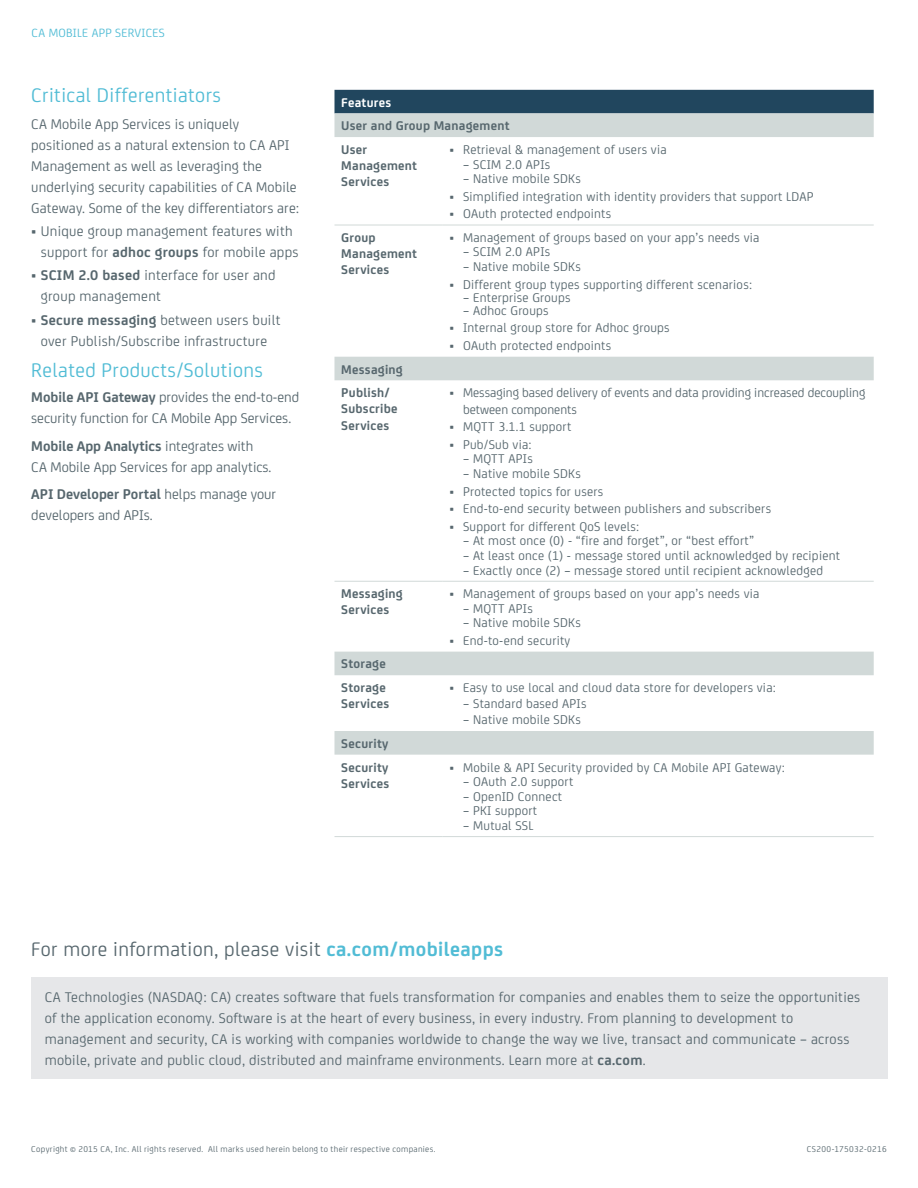
<style>
.page{position:relative;width:918px;height:1188px;background:#fff}
.page>*{position:absolute;margin:0;border:0;box-sizing:border-box;transform-origin:0 0}
.Body_head{font:21px "CA Sans";letter-spacing:.02em;color:#51bcd5}
.for_more_information{font:21px "CA Sans";letter-spacing:.02em;color:#57676e}
.Body_after_bullet{font:15px/21px "CA Sans";letter-spacing:.02em;color:#57676e}
.First_body_list_no_b{font:15px/21px "CA Sans";color:#57676e}
.Table_body_bullet_fi{font:13.5px "CA Sans";letter-spacing:.02em;color:#57676e}
.Table_Header{font:700 13.5px/16.2px "CA Sans";letter-spacing:.02em;color:#57676e}
.Table_body_bullet_fi-2{font:13.5px/16.5px "CA Sans";color:#57676e}
.Table_Header-2{font:700 13.5px "CA Sans";letter-spacing:.02em;color:#fff}
.Page_Eyebrow_Topic{font:12.75px "CA Sans";letter-spacing:.02em;color:#51bcd5}
.Copyright{font:9px "CA Sans";letter-spacing:.04em;color:#57676e}
.s1{font-weight:700}
.s2{font-weight:700;color:#51bcd5}
</style>
<div class="page">
<div style="left:31px;top:977px;width:856px;height:101px;background:#e6e7e9"></div>
<div style="left:334px;top:90px;width:540px;height:23px;background:#21465e"></div>
<svg style="left:334px;top:113px;width:540px;height:642px"></svg>
<hr style="left:334px;top:225px;width:109px;height:1px;background:#d1d9d8">
<hr style="left:443px;top:225px;width:431px;height:1px;background:#d1d9d8">
<hr style="left:334px;top:581px;width:109px;height:1px;background:#d1d9d8">
<hr style="left:443px;top:581px;width:431px;height:1px;background:#d1d9d8">
<hr style="left:334px;top:836px;width:109px;height:1px;background:#d1d9d8">
<hr style="left:443px;top:836px;width:431px;height:1px;background:#d1d9d8">
<p class="Page_Eyebrow_Topic" style="left:32px;top:24px;width:135px">CA MOBILE APP SERVICES</p>
<p class="Body_head" style="left:31px;top:80px;width:191px">Critical Differentiators</p>
<p class="Body_after_bullet" style="left:31px;top:113px;width:270px">CA Mobile App Services is uniquely positioned as a natural extension to CA API Management as well as leveraging the underlying security capabilities of CA Mobile Gateway. Some of the key differentiators are:</p>
<p class="Body_after_bullet" style="left:41px;top:220px;width:259px;text-indent:-9px">• Unique group management features with support for <span class="s1">adhoc groups</span> for mobile apps</p>
<p class="Body_after_bullet" style="left:41px;top:264px;width:236px;text-indent:-9px"><span class="s1">• SCIM 2.0 based</span> interface for user and group management</p>
<p class="Body_after_bullet" style="left:31px;top:308px;width:251px;text-align:center"><span class="s1">• Secure messaging</span> between users built over Publish/Subscribe infrastructure</p>
<p class="Body_head" style="left:31px;top:355px;width:233px">Related Products/Solutions</p>
<p class="First_body_list_no_b" style="left:31px;top:386px;width:269px"><span class="s1">Mobile API Gateway</span> provides the end-to-end security function for CA Mobile App Services.</p>
<p class="First_body_list_no_b" style="left:31px;top:434px;width:242px"><span class="s1">Mobile App Analytics</span> integrates with<br>CA Mobile App Services for app analytics.</p>
<p class="First_body_list_no_b" style="left:31px;top:483px;width:246px"><span class="s1">API Developer Portal</span> helps manage your developers and APIs.</p>
<p class="Table_Header-2" style="left:341px;top:92px;width:52px">Features</p>
<p class="Table_Header" style="left:341px;top:117px;width:170px">User and Group Management</p>
<p class="Table_Header" style="left:341px;top:140px;width:77px">User<br>Management<br>Services</p>
<p class="Table_body_bullet_fi" style="left:450px;top:140px;width:219px">• Retrieval &amp; management of users via</p>
<p class="Table_body_bullet_fi" style="left:463px;top:154px;width:88px">– SCIM 2.0 APIs</p>
<p class="Table_body_bullet_fi" style="left:463px;top:169px;width:119px">– Native mobile SDKs</p>
<p class="Table_body_bullet_fi" style="left:450px;top:187px;width:366px">• Simplified integration with identity providers that support LDAP</p>
<p class="Table_body_bullet_fi" style="left:450px;top:204px;width:163px">• OAuth protected endpoints</p>
<p class="Table_Header" style="left:341px;top:228px;width:77px">Group<br>Management<br>Services</p>
<p class="Table_body_bullet_fi" style="left:450px;top:228px;width:311px">• Management of groups based on your app’s needs via</p>
<p class="Table_body_bullet_fi" style="left:463px;top:242px;width:88px">– SCIM 2.0 APIs</p>
<p class="Table_body_bullet_fi" style="left:463px;top:257px;width:119px">– Native mobile SDKs</p>
<p class="Table_body_bullet_fi" style="left:450px;top:275px;width:304px">• Different group types supporting different scenarios:</p>
<p class="Table_body_bullet_fi" style="left:463px;top:288px;width:109px">– Enterprise Groups</p>
<p class="Table_body_bullet_fi" style="left:463px;top:301px;width:87px">– Adhoc Groups</p>
<p class="Table_body_bullet_fi" style="left:450px;top:318px;width:222px">• Internal group store for Adhoc groups</p>
<p class="Table_body_bullet_fi" style="left:450px;top:336px;width:163px">• OAuth protected endpoints</p>
<p class="Table_Header" style="left:341px;top:360px;width:63px">Messaging</p>
<p class="Table_Header" style="left:341px;top:384px;width:58px">Publish/<br>Subscribe<br>Services</p>
<p class="Table_body_bullet_fi-2" style="left:463px;top:384px;width:404px;text-indent:-14px">• Messaging based delivery of events and data providing increased decoupling between components</p>
<p class="Table_body_bullet_fi" style="left:450px;top:417px;width:123px">• MQTT 3.1.1 support</p>
<p class="Table_body_bullet_fi" style="left:450px;top:435px;width:84px">• Pub/Sub via:</p>
<p class="Table_body_bullet_fi" style="left:463px;top:449px;width:71px">– MQTT APIs</p>
<p class="Table_body_bullet_fi" style="left:463px;top:464px;width:119px">– Native mobile SDKs</p>
<p class="Table_body_bullet_fi" style="left:450px;top:482px;width:155px">• Protected topics for users</p>
<p class="Table_body_bullet_fi" style="left:450px;top:499px;width:323px">• End-to-end security between publishers and subscribers</p>
<p class="Table_body_bullet_fi" style="left:450px;top:517px;width:191px">• Support for different QoS levels:</p>
<p class="Table_body_bullet_fi" style="left:463px;top:531px;width:292px">– At most once (0) - “fire and forget”, or “best effort”</p>
<p class="Table_body_bullet_fi" style="left:463px;top:546px;width:378px">– At least once (1) - message stored until acknowledged by recipient</p>
<p class="Table_body_bullet_fi" style="left:463px;top:560px;width:361px">– Exactly once (2) – message stored until recipient acknowledged</p>
<p class="Table_Header" style="left:341px;top:585px;width:63px">Messaging<br>Services</p>
<p class="Table_body_bullet_fi" style="left:450px;top:584px;width:311px">• Management of groups based on your app’s needs via</p>
<p class="Table_body_bullet_fi" style="left:463px;top:599px;width:71px">– MQTT APIs</p>
<p class="Table_body_bullet_fi" style="left:463px;top:613px;width:119px">– Native mobile SDKs</p>
<p class="Table_body_bullet_fi" style="left:450px;top:631px;width:122px">• End-to-end security</p>
<p class="Table_Header" style="left:341px;top:655px;width:46px">Storage</p>
<p class="Table_Header" style="left:341px;top:679px;width:50px">Storage<br>Services</p>
<p class="Table_body_bullet_fi" style="left:450px;top:678px;width:328px">• Easy to use local and cloud data store for developers via:</p>
<p class="Table_body_bullet_fi" style="left:463px;top:694px;width:125px">– Standard based APIs</p>
<p class="Table_body_bullet_fi" style="left:463px;top:710px;width:119px">– Native mobile SDKs</p>
<p class="Table_Header" style="left:341px;top:734px;width:49px">Security</p>
<p class="Table_Header" style="left:341px;top:758px;width:50px">Security<br>Services</p>
<p class="Table_body_bullet_fi" style="left:450px;top:757px;width:337px">• Mobile &amp; API Security provided by CA Mobile API Gateway:</p>
<p class="Table_body_bullet_fi" style="left:463px;top:772px;width:112px">– OAuth 2.0 support</p>
<p class="Table_body_bullet_fi" style="left:463px;top:787px;width:100px">– OpenID Connect</p>
<p class="Table_body_bullet_fi" style="left:463px;top:801px;width:75px">– PKI support</p>
<p class="Table_body_bullet_fi" style="left:463px;top:816px;width:72px">– Mutual SSL</p>
<p class="for_more_information" style="left:31px;top:935px;width:474px">For more information, please visit <span class="s2">ca.com/mobileapps</span></p>
<p class="Body_after_bullet" style="left:45px;top:985px;width:817px">CA Technologies (NASDAQ: CA) creates software that fuels transformation for companies and enables them to seize the opportunities of the application economy. Software is at the heart of every business, in every industry. From planning to development to management and security, CA is working with companies worldwide to change the way we live, transact and communicate – across mobile, private and public cloud, distributed and mainframe environments. Learn more at <span class="s1">ca.com</span>.</p>
<p class="Copyright" style="left:31px;top:1142px;width:406px">Copyright © 2015 CA, Inc. All rights reserved. All marks used herein belong to their respective companies.</p>
<p class="Copyright" style="left:807px;top:1142px;width:81px">CS200-175032-0216</p>
</div>
